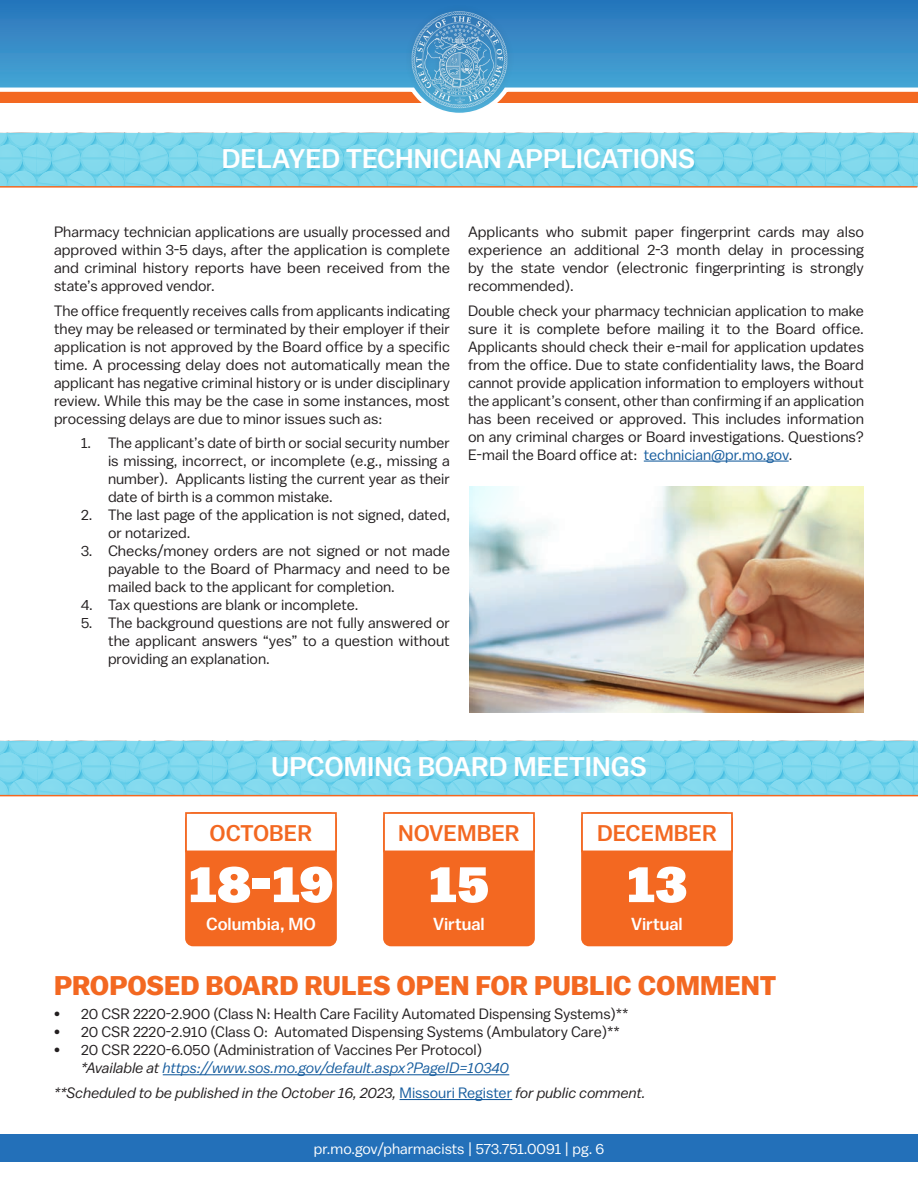
<style>
.page{position:relative;width:918px;height:1188px;background:#fff}
.page>*{position:absolute;margin:0;border:0;box-sizing:border-box;transform-origin:0 0}
.t1{font:900 52.2px "Balto";letter-spacing:-.015em;color:#fff}
.t2{font:500 27px "Balto";color:#fff}
.National_News_Heading{font:700 27px "Balto";color:#f36821}
.t3{font:500 22.65px "Balto";color:#f36821}
.t4{font:500 17.4px "Balto";color:#fff}
.Body_Text{font:15px/18px "Balto";color:#231f20;text-align:justify}
.Body_Text-2{font:italic 15px "Balto";color:#231f20}
.t5{font:15px "Balto";color:#fff}
.s1{color:#175d9e}
.s2{font-style:italic}
.s3{font-style:italic;color:#175d9e}
.s4{font-style:normal;color:#175d9e}
</style>
<div class="page">
<div style="left:0;top:1134px;width:918px;height:27px;background:#2370b9"></div>
<svg style="left:0;top:0;width:918px;height:103px;background:#538db7"></svg>
<div style="left:404px;top:3px;width:111px;height:113px;background:#231f20;opacity:.33"></div>
<img style="left:410px;top:10px;width:99px;height:99px">
<hr style="left:644px;top:461px;width:145px;height:1px;background:#175d9e">
<svg style="left:0;top:133px;width:917px;height:53px;background:#7cd6eb"></svg>
<hr style="left:0;top:186px;width:917px;height:2px;background:#f36821">
<hr style="left:163px;top:1074px;width:346px;height:1px;background:#175d9e">
<hr style="left:400px;top:1099px;width:112px;height:1px;background:#175d9e">
<div style="left:185px;top:812px;width:152px;height:134px;background:#f36821;border-radius:8px"></div>
<div style="left:186px;top:813px;width:150px;height:38px;background:#fff"></div>
<div style="left:185px;top:812px;width:152px;height:40px;border:2px solid #f36821"></div>
<div style="left:581px;top:812px;width:152px;height:134px;background:#f36821;border-radius:8px"></div>
<div style="left:582px;top:813px;width:150px;height:38px;background:#fff"></div>
<div style="left:581px;top:812px;width:152px;height:40px;border:2px solid #f36821"></div>
<div style="left:383px;top:812px;width:152px;height:134px;background:#f36821;border-radius:8px"></div>
<div style="left:384px;top:813px;width:150px;height:38px;background:#fff"></div>
<div style="left:383px;top:812px;width:152px;height:40px;border:2px solid #f36821"></div>
<svg style="left:0;top:741px;width:918px;height:54px;background:#7cd6ec"></svg>
<hr style="left:0;top:795px;width:918px;height:1px;background:#f36821">
<img style="left:469px;top:486px;width:395px;height:227px">
<p class="t2" style="left:222px;top:142px;width:475px">DELAYED TECHNICIAN APPLICATIONS</p>
<p class="Body_Text" style="left:54px;top:222px;width:398px">Pharmacy technician applications are usually processed and approved within 3-5 days, after the application is complete and criminal history reports have been received from the state’s approved vendor.</p>
<p class="Body_Text" style="left:54px;top:301px;width:398px">The office frequently receives calls from applicants indicating they may be released or terminated by their employer if their application is not approved by the Board office by a specific time. A processing delay does not automatically mean the applicant has negative criminal history or is under disciplinary review. While this may be the case in some instances, most processing delays are due to minor issues such as:</p>
<p class="Body_Text" style="left:108px;top:434px;width:344px;text-indent:-27px">1. The applicant’s date of birth or social security number is missing, incorrect, or incomplete (e.g., missing a number). Applicants listing the current year as their date of birth is a common mistake.</p>
<p class="Body_Text" style="left:108px;top:506px;width:343px;text-indent:-27px">2. The last page of the application is not signed, dated, or notarized.</p>
<p class="Body_Text" style="left:108px;top:542px;width:343px;text-indent:-27px">3. Checks/money orders are not signed or not made payable to the Board of Pharmacy and need to be mailed back to the applicant for completion.</p>
<p class="Body_Text" style="left:81px;top:596px;width:279px">4. Tax questions are blank or incomplete.</p>
<p class="Body_Text" style="left:108px;top:614px;width:344px;text-indent:-27px">5. The background questions are not fully answered or the applicant answers “yes” to a question without providing an explanation.</p>
<p class="Body_Text" style="left:468px;top:222px;width:398px">Applicants who submit paper fingerprint cards may also experience an additional 2-3 month delay in processing by the state vendor (electronic fingerprinting is strongly recommended).</p>
<p class="Body_Text" style="left:468px;top:301px;width:398px">Double check your pharmacy technician application to make sure it is complete before mailing it to the Board office.<br>Applicants should check their e-mail for application updates from the office. Due to state confidentiality laws, the Board cannot provide application information to employers without the applicant’s consent, other than confirming if an application has been received or approved. This includes information on any criminal charges or Board investigations. Questions?<br>E-mail the Board office at: <span class="s1">technician@pr.mo.gov</span>.</p>
<p class="t2" style="left:271px;top:750px;width:377px">UPCOMING BOARD MEETINGS</p>
<p class="t3" style="left:210px;top:820px;width:104px">OCTOBER</p>
<p class="t1" style="left:189px;top:853px;width:146px">18-19</p>
<p class="t4" style="left:206px;top:913px;width:111px">Columbia, MO</p>
<p class="t3" style="left:398px;top:820px;width:123px">NOVEMBER</p>
<p class="t1" style="left:429px;top:853px;width:62px">15</p>
<p class="t4" style="left:433px;top:913px;width:53px">Virtual</p>
<p class="t3" style="left:597px;top:820px;width:121px">DECEMBER</p>
<p class="t1" style="left:627px;top:853px;width:62px">13</p>
<p class="t4" style="left:631px;top:913px;width:53px">Virtual</p>
<p class="National_News_Heading" style="left:54px;top:969px;width:724px">PROPOSED BOARD RULES OPEN FOR PUBLIC COMMENT</p>
<p class="Body_Text" style="left:54px;top:1005px;width:576px">• 20 CSR 2220-2.900 (Class N: Health Care Facility Automated Dispensing Systems)**</p>
<p class="Body_Text" style="left:54px;top:1023px;width:568px">• 20 CSR 2220-2.910 (Class O: Automated Dispensing Systems (Ambulatory Care)**</p>
<p class="Body_Text" style="left:81px;top:1041px;width:430px;text-indent:-27px">• 20 CSR 2220-6.050 (Administration of Vaccines Per Protocol) <span class="s2">*Available at</span> <span class="s3">https://www.sos.mo.gov/default.aspx?PageID=10340</span></p>
<p class="Body_Text-2" style="left:54px;top:1084px;width:593px">**Scheduled to be published in the October 16, 2023, <span class="s4">Missouri Register</span> for public comment.</p>
<p class="t5" style="left:314px;top:1139px;width:292px">pr.mo.gov/pharmacists | 573.751.0091 | pg. 6</p>
</div>
